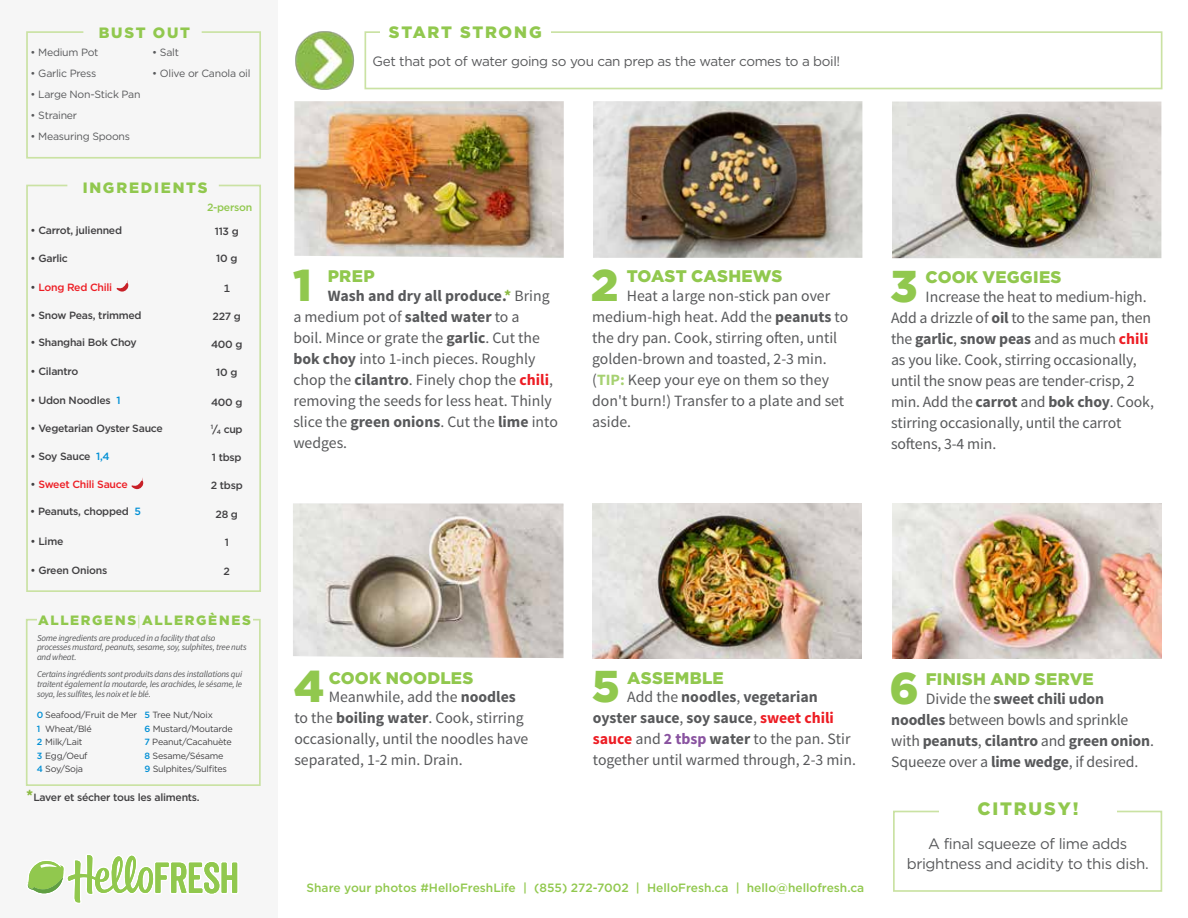
<style>
.page{position:relative;width:1188px;height:918px;background:#fff}
.page>*{position:absolute;margin:0;border:0;box-sizing:border-box;transform-origin:0 0}
.t1{font:900 44.55px "Gotham";color:#91c84e}
.t2{font:900 18px "Gotham";letter-spacing:.1em;color:#91c84e}
.t3{font:900 16.8px "Gotham";letter-spacing:.01em;color:#91c84e}
.t4{font:900 16.5px "Gotham";letter-spacing:.105em;color:#91c84e}
.t5{font:15.75px/21px "Source Sans Pro";color:#58595b}
.t6{font:15px/20.1px "Gotham";letter-spacing:-.025em;color:#58595b;text-align:center}
.t7{font:900 15px "Gotham";letter-spacing:.12em;color:#91c84e}
.t8{font:13.5px "Gotham";letter-spacing:-.025em;color:#58595b}
.t9{font:900 13.5px "Gotham";letter-spacing:.13em;color:#91c84e}
.t10{font:500 12px "Gotham";color:#91c84e}
.t11{font:500 10.5px "Gotham";letter-spacing:-.025em;color:#414042}
.t12{font:10.5px "Gotham";letter-spacing:-.025em;color:#58595b}
.t13{font:500 10.5px "Gotham";letter-spacing:-.025em;color:#ed1d24}
.t14{font:500 10.5px "Gotham";letter-spacing:-.025em;color:#91c84e}
.t15{font:italic 9px/9.8px "Source Sans Pro";letter-spacing:-.025em;color:#58595b}
.t16{font:9px/13.5px "Gotham";letter-spacing:-.025em;color:#414042}
.t17{font:500 9px "Gotham";color:#008fd5}
.s1{font-size:6.15px}
.s2{color:#414042}
.s3{color:#008fd5}
.s4{font-family:"Source Sans Pro";font-weight:200}
.s5{font-weight:500;color:#008fd5}
.s6{font-family:"Source Sans Pro";font-weight:700;font-size:15.75px;color:#8cba42}
.s7{font-weight:700}
.s8{font-weight:700;color:#8cba42}
.s9{font-weight:700;color:#ed1d24}
.s10{font-weight:700;color:#a6d171}
.s11{font-weight:700;color:#8953a0}
</style>
<div class="page">
<div style="left:0;top:0;width:278px;height:918px;background:#f6f6f6"></div>
<img style="left:294px;top:101px;width:270px;height:157px">
<img style="left:593px;top:101px;width:269px;height:157px">
<img style="left:593px;top:504px;width:269px;height:154px">
<img style="left:892px;top:504px;width:269px;height:154px">
<img style="left:293px;top:504px;width:270px;height:154px">
<img style="left:892px;top:102px;width:269px;height:156px">
<svg style="left:26px;top:31px;width:235px;height:128px"></svg>
<svg style="left:26px;top:184px;width:235px;height:408px"></svg>
<svg style="left:116px;top:280px;width:13px;height:14px"></svg>
<svg style="left:131px;top:478px;width:12px;height:14px"></svg>
<svg style="left:25px;top:618px;width:236px;height:168px"></svg>
<div style="left:37px;top:615px;width:216px;height:19px;background:#f6f6f6"></div>
<svg style="left:893px;top:810px;width:270px;height:82px"></svg>
<div style="left:940px;top:802px;width:177px;height:27px;background:#fff"></div>
<img style="left:295px;top:31px;width:70px;height:58px">
<div style="left:365px;top:31px;width:797px;height:58px;border:2px solid #cae2a3"></div>
<div style="left:380px;top:26px;width:171px;height:17px;background:#fff"></div>
<svg style="left:27px;top:855px;width:211px;height:48px"></svg>
<p class="t7" style="left:99px;top:24px;width:93px">BUST OUT</p>
<p class="t12" style="left:31px;top:46px;width:69px">• Medium Pot</p>
<p class="t12" style="left:31px;top:67px;width:67px">• Garlic Press</p>
<p class="t12" style="left:31px;top:88px;width:111px">• Large Non-Stick Pan</p>
<p class="t12" style="left:31px;top:109px;width:48px">• Strainer</p>
<p class="t12" style="left:31px;top:130px;width:101px">• Measuring Spoons</p>
<p class="t7" style="left:83px;top:179px;width:126px">INGREDIENTS</p>
<p class="t11" style="left:31px;top:223px;width:93px">• Carrot, julienned</p>
<p class="t11" style="left:215px;top:225px;width:25px">113 g</p>
<p class="t11" style="left:216px;top:251px;width:23px">10 g</p>
<p class="t11" style="left:224px;top:282px;width:8px">1</p>
<p class="t11" style="left:213px;top:310px;width:30px">227 g</p>
<p class="t11" style="left:211px;top:337px;width:33px">400 g</p>
<p class="t11" style="left:216px;top:365px;width:23px">10 g</p>
<p class="t11" style="left:211px;top:395px;width:33px">400 g</p>
<p class="t11" style="left:211px;top:422px;width:33px"><sup>1</sup>/<span class="s1">4</span> cup</p>
<p class="t11" style="left:212px;top:450px;width:31px">1 tbsp</p>
<p class="t11" style="left:211px;top:479px;width:33px">2 tbsp</p>
<p class="t11" style="left:216px;top:507px;width:24px">28 g</p>
<p class="t11" style="left:225px;top:536px;width:6px">1</p>
<p class="t11" style="left:224px;top:564px;width:8px">2</p>
<p class="t12" style="left:152px;top:46px;width:28px">• Salt</p>
<p class="t12" style="left:152px;top:67px;width:100px">• Olive or Canola oil</p>
<p class="t14" style="left:207px;top:201px;width:47px">2-person</p>
<p class="t11" style="left:31px;top:251px;width:39px">• Garlic</p>
<p class="t13" style="left:31px;top:280px;width:83px"><span class="s2">•</span> Long Red Chili</p>
<p class="t11" style="left:31px;top:308px;width:113px">• Snow Peas, trimmed</p>
<p class="t11" style="left:31px;top:336px;width:108px">• Shanghai Bok Choy</p>
<p class="t11" style="left:31px;top:365px;width:49px">• Cilantro</p>
<p class="t11" style="left:31px;top:394px;width:91px">• Udon Noodles <span class="s3">1</span></p>
<p class="t11" style="left:31px;top:421px;width:134px">• Vegetarian Oyster Sauce</p>
<p class="t11" style="left:31px;top:449px;width:81px">• Soy Sauce <span class="s3">1,4</span></p>
<p class="t13" style="left:31px;top:478px;width:99px"><span class="s2">•</span> Sweet Chili Sauce</p>
<p class="t11" style="left:30px;top:505px;width:112px">• Peanuts, chopped <span class="s3">5</span></p>
<p class="t11" style="left:31px;top:535px;width:34px">• Lime</p>
<p class="t11" style="left:31px;top:563px;width:78px">• Green Onions</p>
<p class="t9" style="left:38px;top:612px;width:214px">ALLERGENS<span class="s4">|</span>ALLERGÈNES</p>
<p class="t15" style="left:37px;top:633px;width:211px">Some ingredients are produced in a facility that also processes mustard, peanuts, sesame, soy, sulphites, tree nuts and wheat.</p>
<p class="t15" style="left:37px;top:670px;width:207px;text-align:justify">Certains ingrédients sont produits dans des installations qui traitent également la moutarde, les arachides, le sésame, le soya, les sulfites, les noix et le blé.</p>
<p class="t16" style="left:37px;top:708px;width:102px"><span class="s5">0</span> Seafood/Fruit de Mer</p>
<p class="t16" style="left:45px;top:722px;width:48px">Wheat/Blé</p>
<p class="t16" style="left:37px;top:735px;width:47px"><span class="s5">2</span> Milk/Lait</p>
<p class="t16" style="left:37px;top:749px;width:52px"><span class="s5">3</span> Egg/Oeuf</p>
<p class="t16" style="left:37px;top:762px;width:48px"><span class="s5">4</span> Soy/Soja</p>
<p class="t16" style="left:145px;top:708px;width:90px"><span class="s5">5</span> Tree Nut/Noix<br><span class="s5">6</span> Mustard/Moutarde<br><span class="s5">7</span> Peanut/Cacahuète<br><span class="s5">8</span> Sesame/Sésame<br><span class="s5">9</span> Sulphites/Sulfites</p>
<p class="t17" style="left:37px;top:723px;width:5px">1</p>
<p class="t11" style="left:26px;top:790px;width:175px"><span class="s6">*</span>Laver et sécher tous les aliments.</p>
<p class="t4" style="left:389px;top:23px;width:154px">START STRONG</p>
<p class="t8" style="left:373px;top:52px;width:469px">Get that pot of water going so you can prep as the water comes to a boil!</p>
<h1 class="t1" style="left:293px;top:259px;width:20px">1</h1>
<p class="t3" style="left:328px;top:266px;width:48px">PREP</p>
<p class="t5" style="left:293px;top:285px;width:266px;text-indent:35px"><span class="s7">Wash and dry all produce.</span><span class="s8">*</span> Bring a medium pot of <span class="s7">salted water</span> to a<br>boil. Mince or grate the <span class="s7">garlic</span>. Cut the <span class="s7">bok choy</span> into 1-inch pieces. Roughly chop the <span class="s7">cilantro</span>. Finely chop the <span class="s9">chili</span>, removing the seeds for less heat. Thinly slice the <span class="s7">green onions</span>. Cut the <span class="s7">lime</span> into wedges.</p>
<h1 class="t1" style="left:591px;top:259px;width:29px">2</h1>
<p class="t3" style="left:627px;top:266px;width:157px">TOAST CASHEWS</p>
<p class="t5" style="left:592px;top:285px;width:258px;text-indent:34px">Heat a large non-stick pan over medium-high heat. Add the <span class="s7">peanuts</span> to the dry pan. Cook, stirring often, until golden-brown and toasted, 2-3 min. (<span class="s10">TIP:</span> Keep your eye on them so they don't burn!) Transfer to a plate and set aside.</p>
<h1 class="t1" style="left:890px;top:261px;width:29px">3</h1>
<p class="t3" style="left:926px;top:268px;width:137px">COOK VEGGIES</p>
<p class="t5" style="left:891px;top:287px;width:264px;text-indent:34px">Increase the heat to medium-high.<br>Add a drizzle of <span class="s7">oil</span> to the same pan, then the <span class="s7">garlic</span>, <span class="s7">snow peas</span> and as much <span class="s9">chili </span>as you like. Cook, stirring occasionally, until the snow peas are tender-crisp, 2 min. Add the <span class="s7">carrot</span> and <span class="s7">bok choy</span>. Cook, stirring occasionally, until the carrot softens, 3-4 min.</p>
<h1 class="t1" style="left:294px;top:661px;width:32px">4</h1>
<p class="t3" style="left:329px;top:668px;width:146px">COOK NOODLES</p>
<p class="t5" style="left:294px;top:687px;width:236px;text-indent:34px">Meanwhile, add the <span class="s7">noodles </span>to the <span class="s7">boiling water</span>. Cook, stirring occasionally, until the noodles have separated, 1-2 min. Drain.</p>
<h1 class="t1" style="left:592px;top:661px;width:30px">5</h1>
<p class="t3" style="left:627px;top:668px;width:98px">ASSEMBLE</p>
<p class="t5" style="left:593px;top:687px;width:265px;text-indent:34px">Add the <span class="s7">noodles</span>, <span class="s7">vegetarian oyster sauce</span>, <span class="s7">soy sauce</span>, <span class="s9">sweet chili sauce</span> and <span class="s11">2 tbsp</span> <span class="s7">water</span> to the pan. Stir together until warmed through, 2-3 min.</p>
<h1 class="t1" style="left:889px;top:662px;width:31px">6</h1>
<p class="t3" style="left:926px;top:669px;width:170px">FINISH AND SERVE</p>
<p class="t5" style="left:891px;top:688px;width:264px;text-indent:34px">Divide the <span class="s7">sweet chili udon noodles</span> between bowls and sprinkle with <span class="s7">peanuts</span>, <span class="s7">cilantro</span> and <span class="s7">green onion</span>.<br>Squeeze over a <span class="s7">lime wedge</span>, if desired.</p>
<p class="t2" style="left:978px;top:798px;width:102px">CITRUSY!</p>
<p class="t6" style="left:907px;top:833px;width:243px">A final squeeze of lime adds brightness and acidity to this dish.</p>
<p class="t10" style="left:307px;top:880px;width:559px">Share your photos #HelloFreshLife | (855) 272-7002 | HelloFresh.ca | hello@hellofresh.ca</p>
</div>
